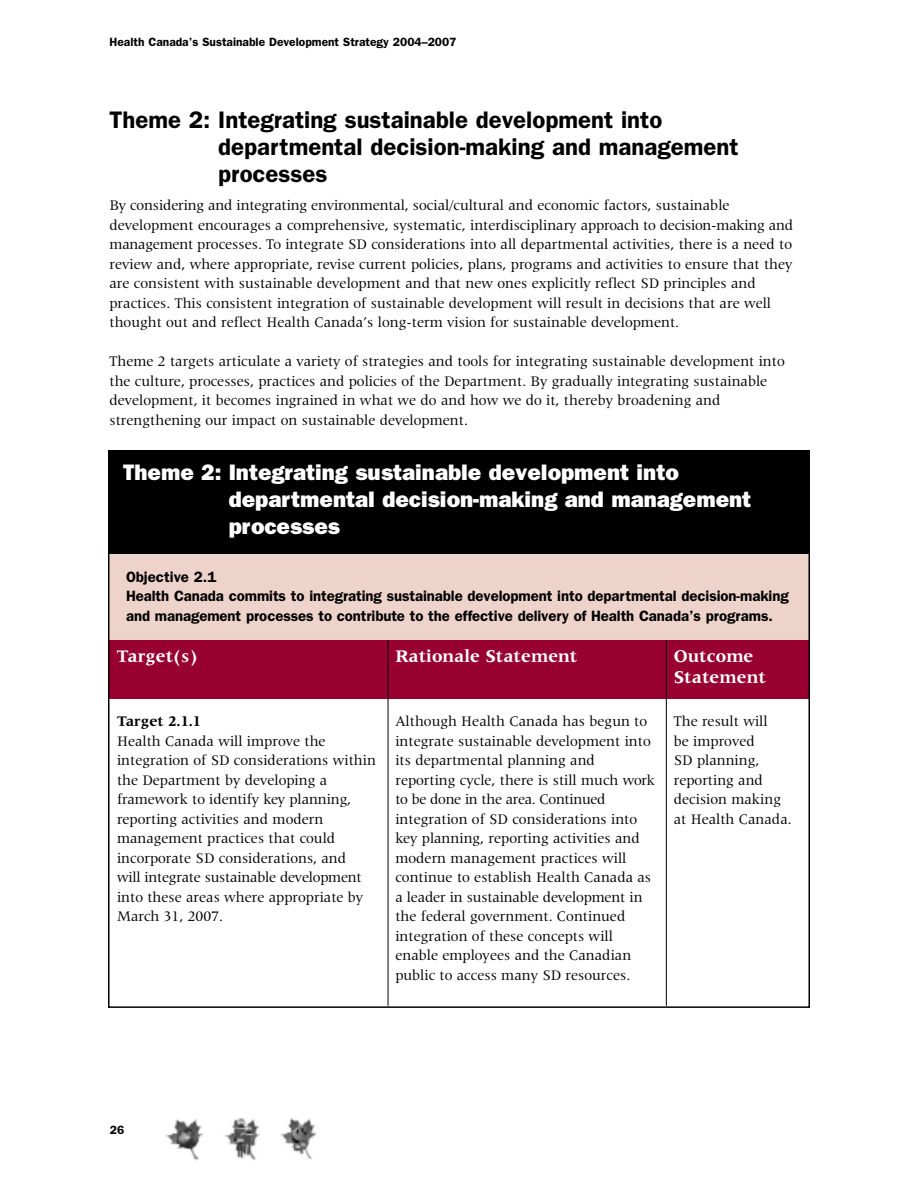
<style>
.page{position:relative;width:918px;height:1188px;background:#fff}
.page>*{position:absolute;margin:0;border:0;box-sizing:border-box;transform-origin:0 0}
.t1{font:600 24px/27px "Franklin Gothic";color:#000}
.t2{font:800 22.5px/27px "Franklin Gothic";color:#fff}
.t3{font:700 18px/21.6px "Latin 725 BT";color:#fff}
.t4{font:15px/19.5px "Latin 725 BT";color:#000}
.t5{font:600 15px/19.5px "Franklin Gothic";letter-spacing:-.005em;color:#000}
.t6{font:700 15px "Latin 725 BT";color:#000}
.t7{font:600 12px "Franklin Gothic";color:#000}
</style>
<div class="page">
<img style="left:280px;top:1118px;width:37px;height:41px">
<img style="left:224px;top:1118px;width:36px;height:42px">
<img style="left:166px;top:1119px;width:37px;height:42px">
<div style="left:108px;top:639px;width:702px;height:60px;background:#970031"></div>
<hr style="left:388px;top:496px;width:1px;height:510px;background:#000">
<hr style="left:666px;top:494px;width:1px;height:512px;background:#000">
<div style="left:109px;top:548px;width:701px;height:91px;background:#eed3cb"></div>
<div style="left:108px;top:450px;width:702px;height:103px;background:#000"></div>
<p class="t7" style="left:110px;top:37px;width:349px">Health Canada’s Sustainable Development Strategy 2004–2007</p>
<h1 class="t1" style="left:218px;top:108px;width:522px;text-indent:-109px">Theme 2: Integrating sustainable development into departmental decision-making and management processes</h1>
<p class="t4" style="left:110px;top:196px;width:685px">By considering and integrating environmental, social/cultural and economic factors, sustainable development encourages a comprehensive, systematic, interdisciplinary approach to decision-making and management processes. To integrate SD considerations into all departmental activities, there is a need to review and, where appropriate, revise current policies, plans, programs and activities to ensure that they are consistent with sustainable development and that new ones explicitly reflect SD principles and practices. This consistent integration of sustainable development will result in decisions that are well thought out and reflect Health Canada’s long-term vision for sustainable development.</p>
<p class="t4" style="left:110px;top:352px;width:677px">Theme 2 targets articulate a variety of strategies and tools for integrating sustainable development into the culture, processes, practices and policies of the Department. By gradually integrating sustainable development, it becomes ingrained in what we do and how we do it, thereby broadening and strengthening our impact on sustainable development.</p>
<h2 class="t2" style="left:229px;top:461px;width:524px;text-indent:-106px">Theme 2: Integrating sustainable development into departmental decision-making and management processes</h2>
<p class="t5" style="left:126px;top:568px;width:664px">Objective 2.1<br>Health Canada commits to integrating sustainable development into departmental decision-making and management processes to contribute to the effective delivery of Health Canada’s programs.</p>
<p class="t3" style="left:117px;top:646px;width:82px">Target(s)</p>
<p class="t3" style="left:395px;top:646px;width:184px">Rationale Statement</p>
<p class="t6" style="left:117px;top:715px;width:86px">Target 2.1.1</p>
<p class="t4" style="left:117px;top:732px;width:260px">Health Canada will improve the integration of SD considerations within the Department by developing a framework to identify key planning, reporting activities and modern management practices that could incorporate SD considerations, and<br>will integrate sustainable development into these areas where appropriate by March 31, 2007.</p>
<p class="t4" style="left:395px;top:713px;width:261px">Although Health Canada has begun to integrate sustainable development into its departmental planning and reporting cycle, there is still much work to be done in the area. Continued integration of SD considerations into key planning, reporting activities and modern management practices will continue to establish Health Canada as a leader in sustainable development in the federal government. Continued integration of these concepts will enable employees and the Canadian public to access many SD resources.</p>
<p class="t3" style="left:674px;top:646px;width:94px">Outcome<br>Statement</p>
<p class="t4" style="left:674px;top:713px;width:119px">The result will<br>be improved<br>SD planning, reporting and decision making at Health Canada.</p>
<p class="t7" style="left:110px;top:1126px;width:16px">26</p>
</div>
